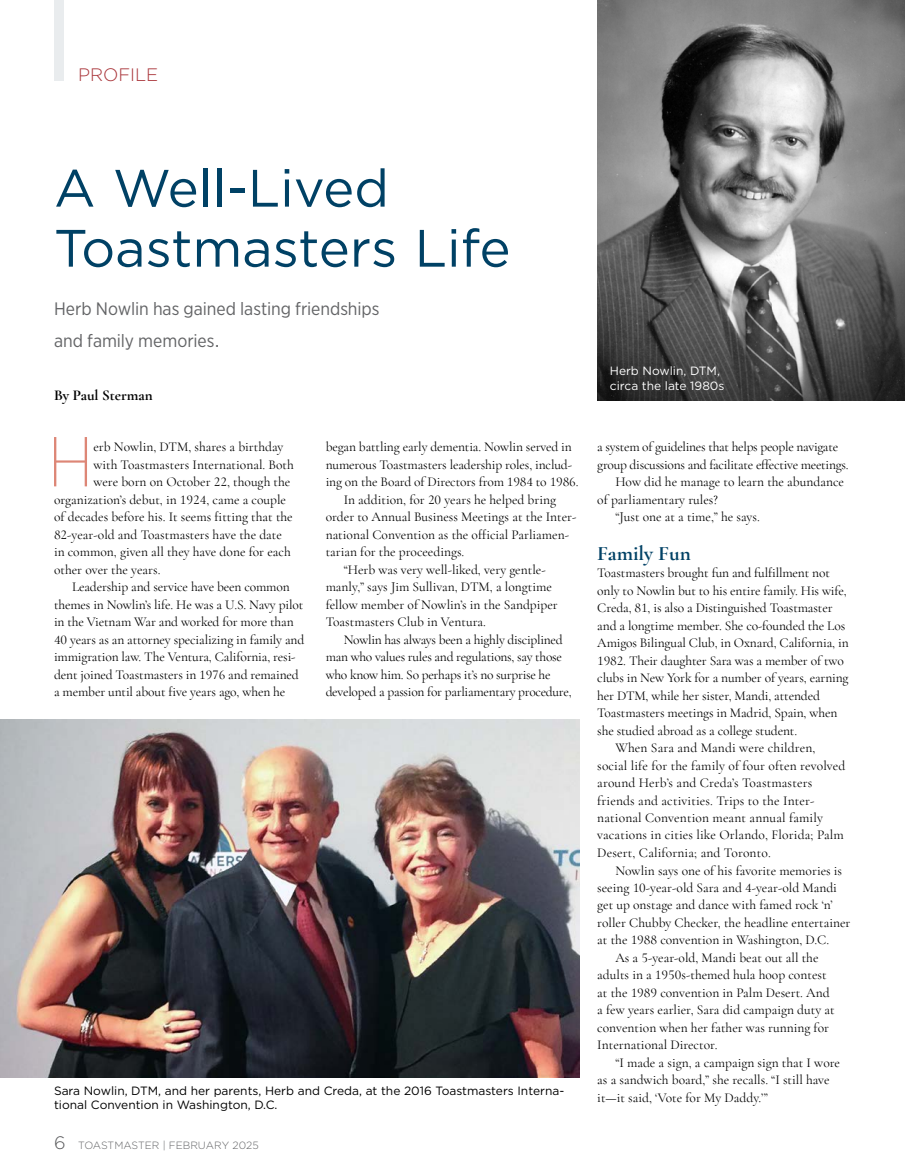
<style>
.page{position:relative;width:905px;height:1175px;background:#fff}
.page>*{position:absolute;margin:0;border:0;box-sizing:border-box;transform-origin:0 0}
.t1{font:200 70.5px "Gotham Narrow";color:#dd8676}
.t2{font:52.5px/60px "Gotham";color:#004165}
.t3{font:700 21px "Cormorant Garamond";color:#004165}
.t4{font:18px/31.5px "Gotham Narrow";letter-spacing:-.005em;color:#636466}
.t5{font:300 18px "Gotham";color:#a93439}
.t6{font:700 15px "Cormorant Garamond";color:#000}
.t7{font:13.5px "Cormorant Garamond";color:#000}
.t8{font:13.5px "Cormorant Garamond";letter-spacing:-.02em;color:#000}
.t9{font:12px/14.4px "Gotham";color:#000}
.t10{font:12px/14.4px "Gotham";color:#fff}
.t11{font:300 10.5px "Gotham";color:#636466}
.s1{font-size:18px;color:#58595b}
</style>
<div class="page">
<div style="left:54px;top:0;width:9px;height:81px;background:#e9ecee"></div>
<img style="left:597px;top:0;width:307px;height:400px">
<img style="left:0;top:719px;width:579px;height:358px">
<h3 class="t5" style="left:78px;top:63px;width:82px">PROFILE</h3>
<h2 class="t2" style="left:54px;top:157px;width:458px">A Well-Lived<br>Toastmasters Life</h2>
<h3 class="t4" style="left:54px;top:292px;width:327px">Herb Nowlin has gained lasting friendships and family memories.</h3>
<p class="t6" style="left:54px;top:386px;width:100px">By Paul Sterman</p>
<h1 class="t1" style="left:48px;top:419px;width:47px">H</h1>
<p class="t7" style="left:93px;top:439px;width:192px">erb Nowlin, DTM, shares a birthday</p>
<p class="t7" style="left:93px;top:456px;width:202px">with Toastmasters International. Both</p>
<p class="t7" style="left:93px;top:474px;width:198px">were born on October 22, though the</p>
<p class="t7" style="left:54px;top:491px;width:233px">organization’s debut, in 1924, came a couple</p>
<p class="t7" style="left:54px;top:509px;width:240px">of decades before his. It seems fitting that the</p>
<p class="t7" style="left:54px;top:526px;width:229px">82-year-old and Toastmasters have the date</p>
<p class="t7" style="left:54px;top:544px;width:238px">in common, given all they have done for each</p>
<p class="t7" style="left:54px;top:561px;width:108px">other over the years.</p>
<p class="t7" style="left:72px;top:578px;width:219px">Leadership and service have been common</p>
<p class="t7" style="left:54px;top:596px;width:251px">themes in Nowlin’s life. He was a U.S. Navy pilot</p>
<p class="t7" style="left:54px;top:613px;width:241px">in the Vietnam War and worked for more than</p>
<p class="t7" style="left:54px;top:631px;width:252px">40 years as an attorney specializing in family and</p>
<p class="t7" style="left:54px;top:648px;width:243px">immigration law. The Ventura, California, resi-</p>
<p class="t7" style="left:54px;top:666px;width:246px">dent joined Toastmasters in 1976 and remained</p>
<p class="t7" style="left:54px;top:683px;width:233px">a member until about five years ago, when he</p>
<p class="t7" style="left:325px;top:439px;width:248px">began battling early dementia. Nowlin served in</p>
<p class="t7" style="left:325px;top:456px;width:248px">numerous Toastmasters leadership roles, includ-</p>
<p class="t7" style="left:325px;top:474px;width:254px">ing on the Board of Directors from 1984 to 1986.</p>
<p class="t7" style="left:343px;top:491px;width:214px">In addition, for 20 years he helped bring</p>
<p class="t7" style="left:325px;top:509px;width:252px">order to Annual Business Meetings at the Inter-</p>
<p class="t7" style="left:326px;top:526px;width:245px">national Convention as the official Parliamen-</p>
<p class="t7" style="left:326px;top:544px;width:140px">tarian for the proceedings.</p>
<p class="t7" style="left:344px;top:561px;width:203px">“Herb was very well-liked, very gentle-</p>
<p class="t7" style="left:326px;top:579px;width:228px">manly,” says Jim Sullivan, DTM, a longtime</p>
<p class="t7" style="left:326px;top:596px;width:234px">fellow member of Nowlin’s in the Sandpiper</p>
<p class="t7" style="left:326px;top:613px;width:162px">Toastmasters Club in Ventura.</p>
<p class="t8" style="left:343px;top:631px;width:220px">Nowlin has always been a highly disciplined</p>
<p class="t8" style="left:326px;top:648px;width:238px">man who values rules and regulations, say those</p>
<p class="t8" style="left:326px;top:666px;width:226px">who know him. So perhaps it’s no surprise he</p>
<p class="t8" style="left:326px;top:683px;width:247px">developed a passion for parliamentary procedure,</p>
<p class="t9" style="left:54px;top:1083px;width:511px">Sara Nowlin, DTM, and her parents, Herb and Creda, at the 2016 Toastmasters Interna&shy;tional Convention in Washington, D.C.</p>
<p class="t11" style="left:54px;top:1138px;width:206px"><span class="s1">6</span> TOASTMASTER | FEBRUARY 2025</p>
<p class="t10" style="left:610px;top:363px;width:116px">Herb Nowlin, DTM, circa the late 1980s</p>
<p class="t8" style="left:597px;top:439px;width:242px">a system of guidelines that helps people navigate</p>
<p class="t8" style="left:597px;top:456px;width:253px">group discussions and facilitate effective meetings.</p>
<p class="t7" style="left:615px;top:474px;width:230px">How did he manage to learn the abundance</p>
<p class="t7" style="left:597px;top:491px;width:122px">of parliamentary rules?</p>
<p class="t7" style="left:615px;top:509px;width:146px">“Just one at a time,” he says.</p>
<h3 class="t3" style="left:597px;top:540px;width:95px">Family Fun</h3>
<p class="t7" style="left:597px;top:565px;width:234px">Toastmasters brought fun and fulfillment not</p>
<p class="t7" style="left:597px;top:582px;width:251px">only to Nowlin but to his entire family. His wife,</p>
<p class="t7" style="left:597px;top:600px;width:237px">Creda, 81, is also a Distinguished Toastmaster</p>
<p class="t7" style="left:597px;top:617px;width:249px">and a longtime member. She co-founded the Los</p>
<p class="t7" style="left:597px;top:634px;width:253px">Amigos Bilingual Club, in Oxnard, California, in</p>
<p class="t7" style="left:597px;top:652px;width:248px">1982. Their daughter Sara was a member of two</p>
<p class="t7" style="left:597px;top:669px;width:253px">clubs in New York for a number of years, earning</p>
<p class="t7" style="left:597px;top:687px;width:224px">her DTM, while her sister, Mandi, attended</p>
<p class="t7" style="left:597px;top:704px;width:241px">Toastmasters meetings in Madrid, Spain, when</p>
<p class="t7" style="left:597px;top:722px;width:201px">she studied abroad as a college student.</p>
<p class="t7" style="left:615px;top:739px;width:202px">When Sara and Mandi were children,</p>
<p class="t7" style="left:597px;top:757px;width:250px">social life for the family of four often revolved</p>
<p class="t7" style="left:597px;top:774px;width:216px">around Herb’s and Creda’s Toastmasters</p>
<p class="t7" style="left:597px;top:792px;width:219px">friends and activities. Trips to the Inter-</p>
<p class="t7" style="left:597px;top:809px;width:227px">national Convention meant annual family</p>
<p class="t7" style="left:597px;top:827px;width:248px">vacations in cities like Orlando, Florida; Palm</p>
<p class="t7" style="left:597px;top:844px;width:175px">Desert, California; and Toronto.</p>
<p class="t7" style="left:615px;top:862px;width:228px">Nowlin says one of his favorite memories is</p>
<p class="t7" style="left:597px;top:879px;width:241px">seeing 10-year-old Sara and 4-year-old Mandi</p>
<p class="t7" style="left:597px;top:897px;width:237px">get up onstage and dance with famed rock ‘n’</p>
<p class="t7" style="left:597px;top:914px;width:254px">roller Chubby Checker, the headline entertainer</p>
<p class="t7" style="left:597px;top:932px;width:233px">at the 1988 convention in Washington, D.C.</p>
<p class="t7" style="left:615px;top:949px;width:205px">As a 5-year-old, Mandi beat out all the</p>
<p class="t7" style="left:597px;top:966px;width:231px">adults in a 1950s-themed hula hoop contest</p>
<p class="t7" style="left:597px;top:984px;width:234px">at the 1989 convention in Palm Desert. And</p>
<p class="t7" style="left:597px;top:1001px;width:239px">a few years earlier, Sara did campaign duty at</p>
<p class="t7" style="left:597px;top:1019px;width:233px">convention when her father was running for</p>
<p class="t7" style="left:597px;top:1036px;width:122px">International Director.</p>
<p class="t7" style="left:615px;top:1054px;width:226px">“I made a sign, a campaign sign that I wore</p>
<p class="t7" style="left:597px;top:1071px;width:234px">as a sandwich board,” she recalls. “I still have</p>
<p class="t7" style="left:597px;top:1089px;width:172px">it—it said, ‘Vote for My Daddy.’”</p>
</div>
